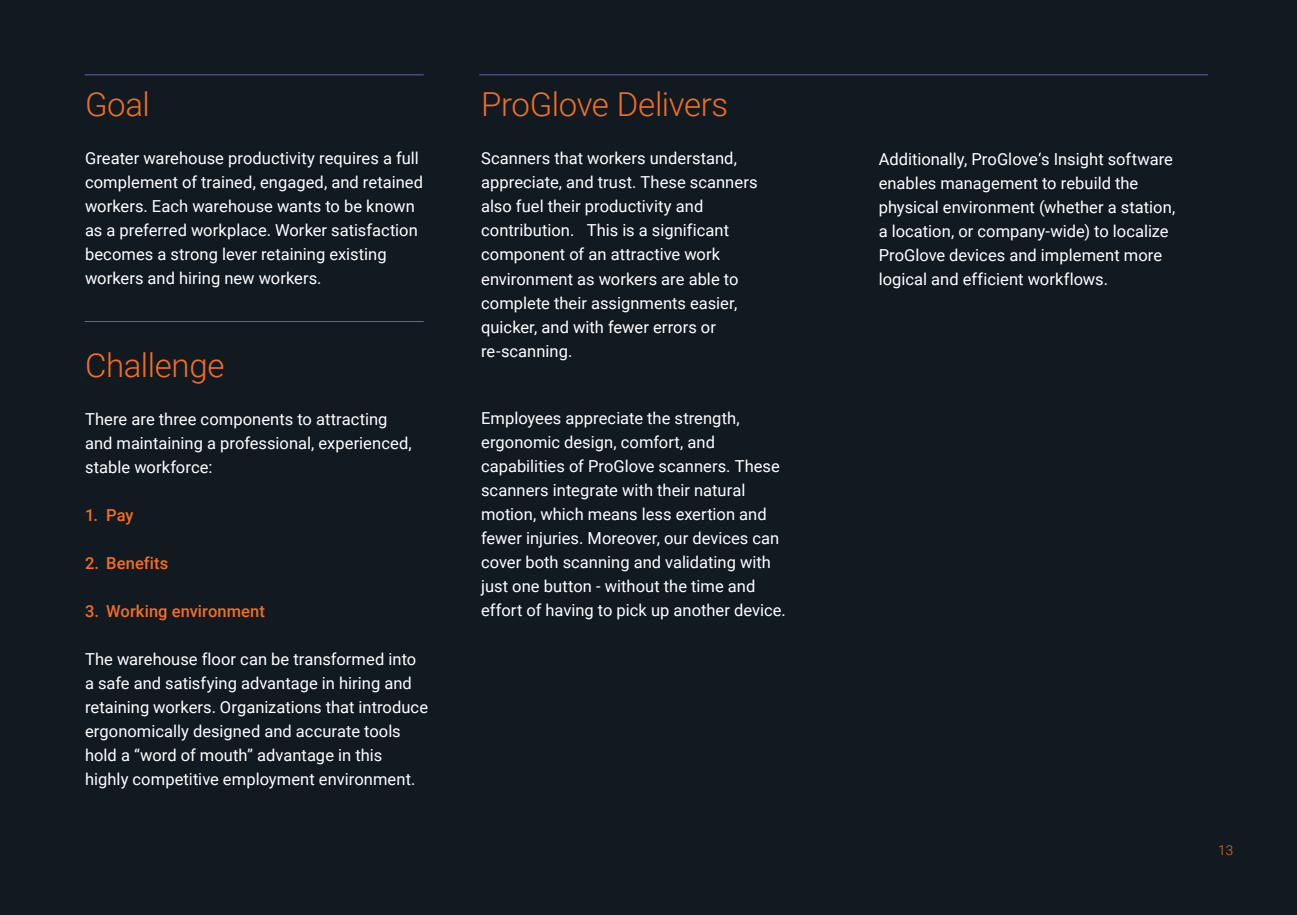
<style>
.page{position:relative;width:1297px;height:915px;background:#fff}
.page>*{position:absolute;margin:0;border:0;box-sizing:border-box;transform-origin:0 0}
.t1{font:300 33px "Roboto";letter-spacing:-.01em;color:#f36e21}
.t2{font:16.5px/24px "Roboto";color:#fff}
.t3{font:500 16.5px "Roboto";letter-spacing:.005em;color:#f36e21}
.t4{font:300 13.5px "Roboto";color:#f36e21}
</style>
<div class="page">
<div style="left:0;top:0;width:1297px;height:914px;background:#111921"></div>
<hr style="left:85px;top:74px;width:338px;height:1px;background:#765da8">
<hr style="left:85px;top:321px;width:338px;height:1px;background:#765da8">
<hr style="left:480px;top:74px;width:728px;height:1px;background:#765da8">
<h1 class="t1" style="left:85px;top:81px;width:66px">Goal</h1>
<h1 class="t1" style="left:481px;top:81px;width:249px">ProGlove Delivers</h1>
<p class="t2" style="left:85px;top:146px;width:340px">Greater warehouse productivity requires a full complement of trained, engaged, and retained workers. Each warehouse wants to be known as a preferred workplace. Worker satisfaction becomes a strong lever retaining existing workers and hiring new workers.</p>
<p class="t2" style="left:481px;top:146px;width:278px">Scanners that workers understand, appreciate, and trust. These scanners also fuel their productivity and contribution. This is a significant component of an attractive work environment as workers are able to complete their assignments easier, quicker, and with fewer errors or re-scanning.</p>
<h1 class="t1" style="left:85px;top:342px;width:141px">Challenge</h1>
<p class="t2" style="left:85px;top:406px;width:328px">There are three components to attracting and maintaining a professional, experienced, stable workforce:</p>
<p class="t3" style="left:85px;top:503px;width:50px">1. Pay</p>
<p class="t3" style="left:85px;top:551px;width:85px">2. Benefits</p>
<p class="t3" style="left:85px;top:599px;width:182px">3. Working environment</p>
<p class="t2" style="left:85px;top:646px;width:344px">The warehouse floor can be transformed into a safe and satisfying advantage in hiring and retaining workers. Organizations that introduce ergonomically designed and accurate tools hold a “word of mouth” advantage in this highly competitive employment environment.</p>
<p class="t2" style="left:481px;top:405px;width:306px">Employees appreciate the strength, ergonomic design, comfort, and capabilities of ProGlove scanners. These scanners integrate with their natural motion, which means less exertion and fewer injuries. Moreover, our devices can cover both scanning and validating with just one button - without the time and effort of having to pick up another device.</p>
<p class="t2" style="left:879px;top:146px;width:298px">Additionally, ProGlove‘s Insight software enables management to rebuild the physical environment (whether a station, a location, or company-wide) to localize ProGlove devices and implement more logical and efficient workflows.</p>
<p class="t4" style="left:1218px;top:836px;width:16px">13</p>
<p class="t4" style="left:1218px;top:840px;width:16px">13</p>
</div>
